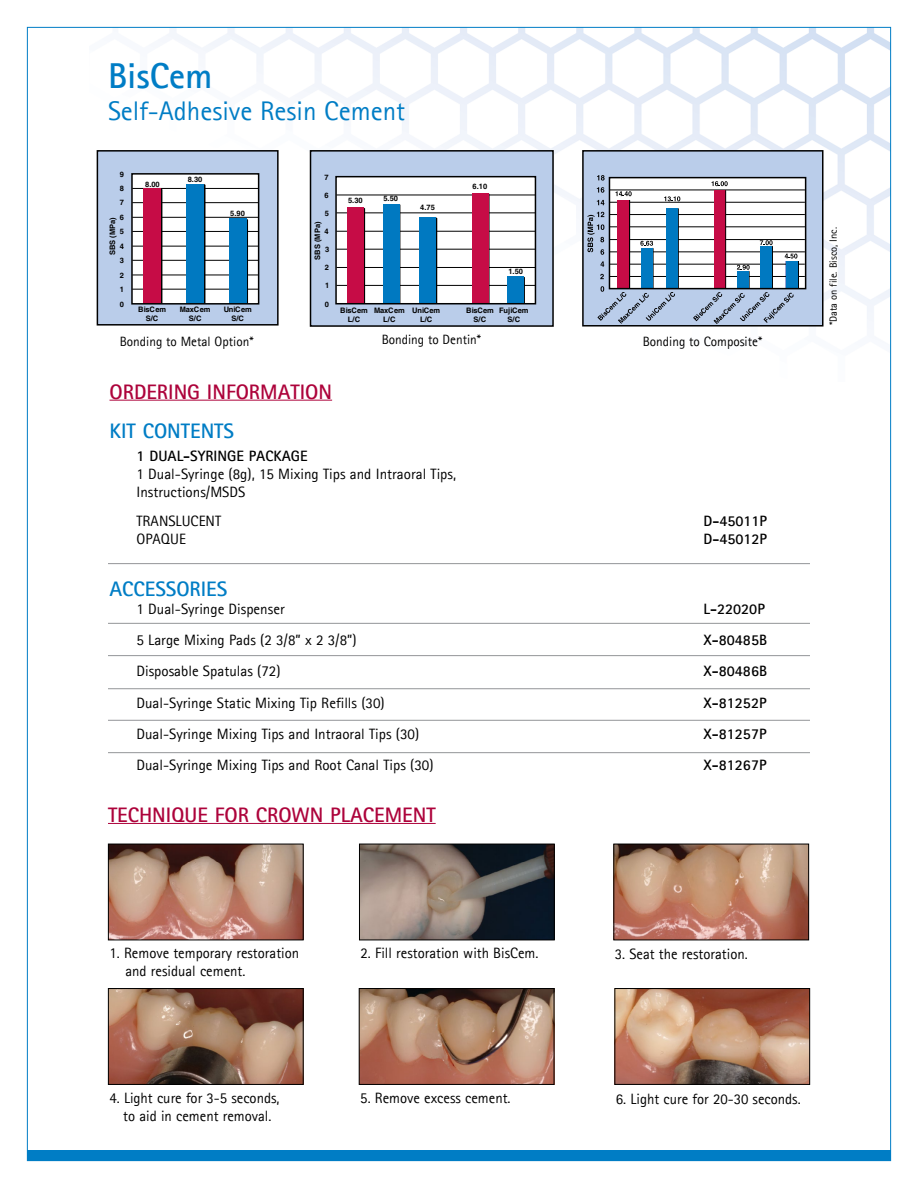
<style>
.page{position:relative;width:918px;height:1188px;background:#fff}
.page>*{position:absolute;margin:0;border:0;box-sizing:border-box;transform-origin:0 0}
.t1{font:700 36px "Agfa Rotis Sans Serif";color:#007dc5}
.t2{font:27px "Agfa Rotis Sans Serif";color:#007dc5}
.t3{font:700 21px "Agfa Rotis Sans Serif";color:#ad033b}
.t4{font:700 21px "Agfa Rotis Sans Serif";color:#007dc5}
.t5{font:15px/18px "Agfa Rotis Sans Serif";color:#000}
.t6{font:700 15px "Agfa Rotis Sans Serif";color:#000}
.t7{font:13.5px "Agfa Rotis Sans Serif";color:#000}
.t8{font:10.5px "Agfa Rotis Sans Serif";color:#000}
.t9{font:700 7.5px/14.4px "Helvetica";color:#000;text-align:center}
</style>
<div class="page">
<img style="left:96px;top:29px;width:793px;height:298px">
<div style="left:27px;top:1150px;width:864px;height:11px;background:#007dc5"></div>
<div style="left:311px;top:152px;width:242px;height:174px;background:#bacdea"></div>
<div style="left:336px;top:177px;width:199px;height:127px;background:#fff"></div>
<hr style="left:336px;top:195px;width:199px;height:1px;background:#000">
<hr style="left:336px;top:212px;width:199px;height:1px;background:#000">
<hr style="left:336px;top:231px;width:199px;height:1px;background:#000">
<hr style="left:336px;top:249px;width:199px;height:1px;background:#000">
<hr style="left:336px;top:267px;width:199px;height:1px;background:#000">
<hr style="left:336px;top:285px;width:199px;height:1px;background:#000">
<svg style="left:364px;top:208px;width:1px;height:93px"></svg>
<svg style="left:399px;top:204px;width:1px;height:97px"></svg>
<svg style="left:436px;top:217px;width:1px;height:84px"></svg>
<svg style="left:488px;top:193px;width:2px;height:108px"></svg>
<div style="left:348px;top:208px;width:16px;height:96px;background:#c60c46"></div>
<div style="left:383px;top:204px;width:16px;height:100px;background:#0079c1"></div>
<div style="left:420px;top:217px;width:16px;height:87px;background:#0079c1"></div>
<div style="left:472px;top:193px;width:16px;height:111px;background:#c60c46"></div>
<svg style="left:524px;top:276px;width:1px;height:25px"></svg>
<div style="left:507px;top:276px;width:17px;height:28px;background:#0079c1"></div>
<div style="left:335px;top:176px;width:201px;height:128px;border:2px solid #000"></div>
<div style="left:310px;top:150px;width:244px;height:177px;border:2px solid #000"></div>
<div style="left:97px;top:152px;width:181px;height:173px;background:#bacdea"></div>
<div style="left:132px;top:174px;width:127px;height:130px;background:#fff"></div>
<hr style="left:132px;top:188px;width:126px;height:1px;background:#000">
<hr style="left:132px;top:202px;width:126px;height:1px;background:#000">
<hr style="left:132px;top:217px;width:126px;height:1px;background:#000">
<hr style="left:132px;top:231px;width:126px;height:1px;background:#000">
<hr style="left:132px;top:246px;width:126px;height:1px;background:#000">
<hr style="left:132px;top:260px;width:126px;height:1px;background:#000">
<hr style="left:132px;top:275px;width:126px;height:1px;background:#000">
<hr style="left:132px;top:289px;width:126px;height:1px;background:#000">
<svg style="left:161px;top:189px;width:1px;height:113px"></svg>
<svg style="left:204px;top:184px;width:2px;height:118px"></svg>
<svg style="left:247px;top:219px;width:1px;height:83px"></svg>
<div style="left:143px;top:188px;width:18px;height:116px;background:#c60c46"></div>
<div style="left:186px;top:184px;width:18px;height:120px;background:#0079c1"></div>
<div style="left:229px;top:219px;width:18px;height:85px;background:#0079c1"></div>
<div style="left:131px;top:173px;width:128px;height:132px;border:2px solid #000"></div>
<div style="left:97px;top:150px;width:182px;height:176px;border:2px solid #000"></div>
<div style="left:584px;top:152px;width:239px;height:174px;background:#bacdea"></div>
<div style="left:609px;top:178px;width:197px;height:111px;background:#fff"></div>
<hr style="left:610px;top:190px;width:195px;height:1px;background:#000">
<hr style="left:610px;top:214px;width:195px;height:1px;background:#000">
<hr style="left:610px;top:226px;width:195px;height:1px;background:#000">
<hr style="left:610px;top:251px;width:195px;height:1px;background:#000">
<hr style="left:610px;top:239px;width:195px;height:1px;background:#000">
<hr style="left:610px;top:264px;width:195px;height:1px;background:#000">
<hr style="left:610px;top:276px;width:195px;height:1px;background:#000">
<hr style="left:610px;top:202px;width:195px;height:1px;background:#000">
<div style="left:609px;top:177px;width:197px;height:112px;border:2px solid #000"></div>
<svg style="left:693px;top:181px;width:105px;height:143px"></svg>
<svg style="left:597px;top:175px;width:8px;height:6px"></svg>
<svg style="left:587px;top:187px;width:93px;height:137px"></svg>
<div style="left:582px;top:150px;width:242px;height:177px;border:2px solid #000"></div>
<img style="left:361px;top:990px;width:191px;height:93px">
<div style="left:359px;top:988px;width:195px;height:97px;border:1px solid #000"></div>
<img style="left:110px;top:990px;width:192px;height:93px">
<div style="left:108px;top:988px;width:196px;height:97px;border:1px solid #000"></div>
<img style="left:616px;top:990px;width:192px;height:93px">
<div style="left:614px;top:988px;width:196px;height:97px;border:1px solid #000"></div>
<img style="left:110px;top:846px;width:192px;height:92px">
<div style="left:108px;top:844px;width:196px;height:96px;border:1px solid #000"></div>
<img style="left:615px;top:846px;width:192px;height:92px">
<div style="left:613px;top:844px;width:196px;height:96px;border:1px solid #000"></div>
<img style="left:361px;top:846px;width:192px;height:92px">
<div style="left:359px;top:844px;width:196px;height:96px;border:1px solid #000"></div>
<hr style="left:108px;top:823px;width:328px;height:1px;background:#ad033b">
<hr style="left:110px;top:400px;width:222px;height:1px;background:#ad033b">
<hr style="left:108px;top:623px;width:702px;height:1px;background:#939598">
<hr style="left:108px;top:655px;width:702px;height:1px;background:#939598">
<hr style="left:108px;top:688px;width:702px;height:1px;background:#939598">
<hr style="left:108px;top:720px;width:702px;height:1px;background:#939598">
<hr style="left:108px;top:752px;width:702px;height:1px;background:#939598">
<hr style="left:108px;top:563px;width:702px;height:1px;background:#939598">
<h1 class="t1" style="left:108px;top:53px;width:106px">BISCEM</h1>
<h2 class="t2" style="left:108px;top:95px;width:299px">Self-Adhesive Resin Cement</h2>
<p class="t9" style="left:120px;top:167px;width:6px;text-align:justify">9<br>8<br>7<br>6<br>5<br>4<br>3<br>2<br>1<br>0</p>
<p class="t9" style="left:325px;top:170px;width:6px">7</p>
<p class="t9" style="left:325px;top:188px;width:6px">6</p>
<p class="t9" style="left:325px;top:206px;width:6px">5</p>
<p class="t9" style="left:324px;top:224px;width:6px">4</p>
<p class="t9" style="left:325px;top:242px;width:6px">3</p>
<p class="t9" style="left:325px;top:260px;width:6px">2</p>
<p class="t9" style="left:325px;top:279px;width:6px">1</p>
<p class="t9" style="left:325px;top:297px;width:6px">0</p>
<p class="t9" style="left:188px;top:173px;width:16px">8.30</p>
<p class="t9" style="left:145px;top:177px;width:16px">8.00</p>
<p class="t9" style="left:473px;top:180px;width:16px">6.10</p>
<p class="t9" style="left:348px;top:194px;width:16px">5.30</p>
<p class="t9" style="left:383px;top:192px;width:16px">5.50</p>
<p class="t9" style="left:420px;top:201px;width:16px">4.75</p>
<p class="t9" style="left:230px;top:206px;width:16px">5.90</p>
<p class="t9" style="left:106px;top:255px;width:39px;rotate:-90deg">SBS (MPa)</p>
<p class="t8" style="left:827px;top:325px;width:100px;rotate:-90deg">*Data on file. Bisco, Inc.</p>
<p class="t9" style="left:311px;top:260px;width:39px;rotate:-90deg">SBS (MPa)</p>
<p class="t9" style="left:508px;top:265px;width:16px">1.50</p>
<p class="t9" style="left:180px;top:305px;width:32px;line-height:9px">MaxCem<br>S/C</p>
<p class="t9" style="left:138px;top:306px;width:29px;line-height:9px">BisCem<br>S/C</p>
<p class="t9" style="left:224px;top:305px;width:30px;line-height:9px">UniCem<br>S/C</p>
<p class="t9" style="left:340px;top:306px;width:29px;line-height:9px">BisCem<br>L/C</p>
<p class="t9" style="left:374px;top:306px;width:32px;line-height:9px">MaxCem<br>L/C</p>
<p class="t9" style="left:412px;top:306px;width:30px;line-height:9px">UniCem<br>L/C</p>
<p class="t9" style="left:466px;top:306px;width:29px;line-height:9px">BisCem<br>S/C</p>
<p class="t9" style="left:499px;top:306px;width:31px;line-height:9px">FujiCem<br>S/C</p>
<p class="t7" style="left:120px;top:333px;width:135px">Bonding to Metal Option*</p>
<p class="t7" style="left:382px;top:331px;width:101px">Bonding to Dentin*</p>
<p class="t7" style="left:643px;top:333px;width:121px">Bonding to Composite*</p>
<h3 class="t3" style="left:110px;top:378px;width:224px">ORDERING INFORMATION</h3>
<h3 class="t4" style="left:109px;top:418px;width:126px">KIT CONTENTS</h3>
<p class="t6" style="left:136px;top:447px;width:63px">1 DUAL-SYRINGE</p>
<p class="t6" style="left:249px;top:447px;width:10px">PACKAGE</p>
<p class="t5" style="left:136px;top:465px;width:321px">1 Dual-Syringe (8g), 15 Mixing Tips and Intraoral Tips,<br>Instructions/MSDS</p>
<p class="t5" style="left:136px;top:512px;width:86px">TRANSLUCENT</p>
<p class="t6" style="left:704px;top:512px;width:65px">D-45011P</p>
<p class="t5" style="left:137px;top:530px;width:51px">OPAQUE</p>
<p class="t6" style="left:704px;top:530px;width:65px">D-45012P</p>
<h3 class="t4" style="left:110px;top:576px;width:119px">ACCESSORIES</h3>
<p class="t5" style="left:136px;top:600px;width:150px">1 Dual-Syringe Dispenser</p>
<p class="t6" style="left:704px;top:599px;width:63px">L-22020P</p>
<p class="t5" style="left:136px;top:631px;width:222px">5 Large Mixing Pads (2 3/8” x 2 3/8”)</p>
<p class="t6" style="left:704px;top:631px;width:65px">X-80485B</p>
<p class="t5" style="left:136px;top:662px;width:146px">Disposable Spatulas (72)</p>
<p class="t6" style="left:704px;top:662px;width:65px">X-80486B</p>
<p class="t5" style="left:136px;top:693px;width:250px">Dual-Syringe Static Mixing Tip Refills (30)</p>
<p class="t6" style="left:704px;top:693px;width:65px">X-81252P</p>
<p class="t5" style="left:136px;top:725px;width:284px">Dual-Syringe Mixing Tips and Intraoral Tips (30)</p>
<p class="t6" style="left:704px;top:724px;width:65px">X-81257P</p>
<p class="t5" style="left:136px;top:756px;width:299px">Dual-Syringe Mixing Tips and Root Canal Tips (30)</p>
<p class="t6" style="left:704px;top:755px;width:65px">X-81267P</p>
<h3 class="t3" style="left:108px;top:802px;width:22px">TECHNIQUE</h3>
<h3 class="t3" style="left:215px;top:802px;width:67px">FOR CROWN</h3>
<h3 class="t3" style="left:330px;top:802px;width:24px">PLACEMENT</h3>
<p class="t5" style="left:126px;top:944px;width:175px;text-indent:-16px">1. Remove temporary restoration and residual cement.</p>
<p class="t5" style="left:361px;top:944px;width:179px">2. Fill restoration with BisCem.</p>
<p class="t5" style="left:615px;top:945px;width:134px">3. Seat the restoration.</p>
<p class="t5" style="left:110px;top:1089px;width:172px;text-align:center">4. Light cure for 3-5 seconds, to aid in cement removal.</p>
<p class="t5" style="left:360px;top:1089px;width:152px">5. Remove excess cement.</p>
<p class="t5" style="left:616px;top:1089px;width:186px">6. Light cure for 20-30 seconds.</p>
</div>
